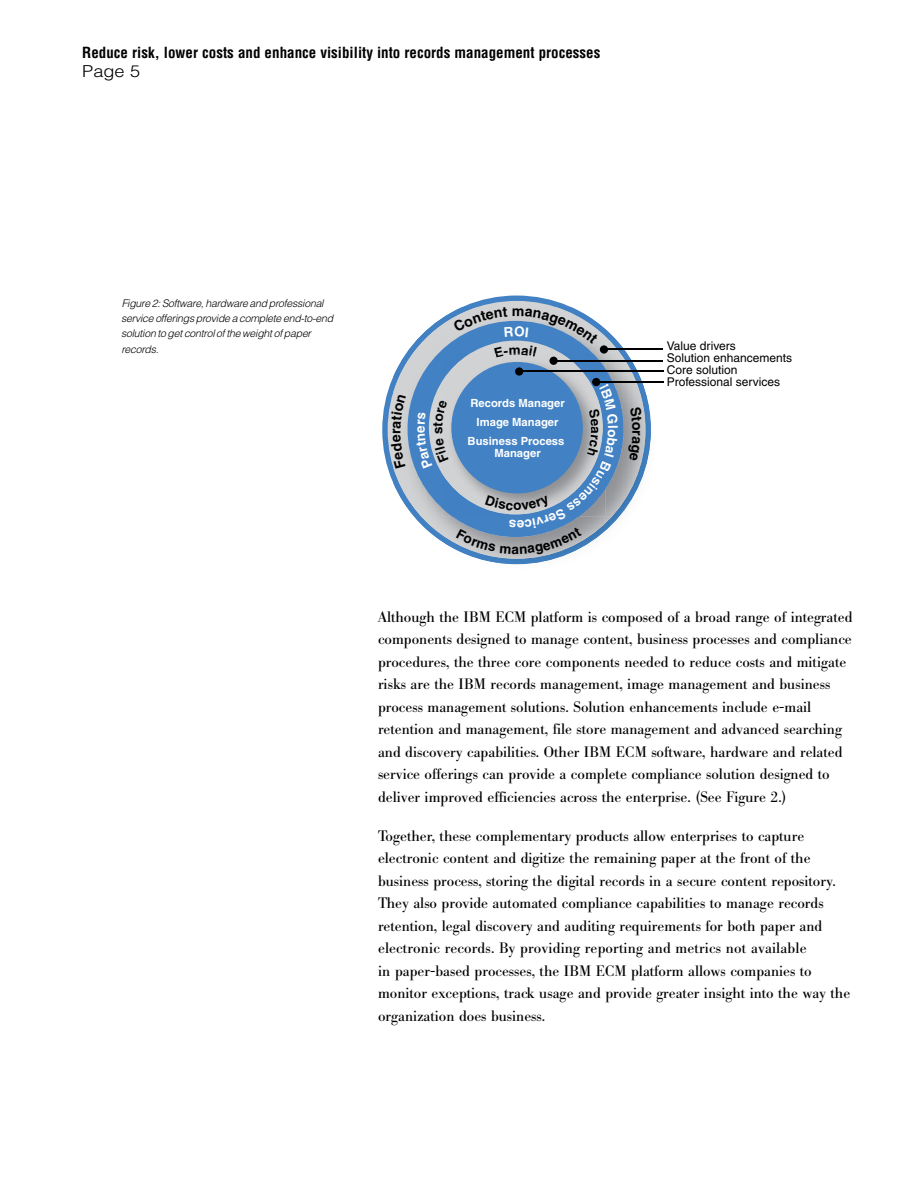
<style>
.page{position:relative;width:918px;height:1188px;background:#fff}
.page>*{position:absolute;margin:0;border:0;box-sizing:border-box;transform-origin:0 0}
.t1{font:300 16.5px "Helvetica";color:#000;scale:1.1 1}
.t2{font:15px/22.5px "Bodoni BE";color:#000}
.t3{font:700 condensed 15px "Helvetica";color:#000}
.t4{font:700 14.25px "Helvetica";color:#000}
.t5{font:700 14.1px "Helvetica";color:#000}
.t6{font:700 13.5px "Helvetica";color:#000}
.t7{font:12px/12px "Helvetica";color:#000}
.t8{font:700 11.25px/18.9px "Helvetica";color:#fff;text-align:center}
.t9{font:italic 300 10.5px/15px "Helvetica";letter-spacing:-.02em;color:#000}
</style>
<div class="page">
<img style="left:480px;top:348px;width:171px;height:216px">
<img style="left:394px;top:311px;width:252px;height:248px">
<div style="left:408px;top:321px;width:216px;height:216px;background:#4281c3;border-radius:50%"></div>
<img style="left:443px;top:354px;width:160px;height:160px">
<div style="left:451px;top:362px;width:132px;height:131px;background:#4281c3;border-radius:50%"></div>
<hr style="left:605px;top:349px;width:58px;height:1px;background:#000">
<div style="left:600px;top:345px;width:8px;height:9px;background:#000;border-radius:50%"></div>
<hr style="left:597px;top:381px;width:66px;height:2px;background:#000">
<div style="left:592px;top:378px;width:8px;height:8px;background:#000;border-radius:50%"></div>
<hr style="left:554px;top:360px;width:109px;height:1px;background:#000">
<div style="left:549px;top:357px;width:9px;height:8px;background:#000;border-radius:50%"></div>
<hr style="left:520px;top:371px;width:143px;height:1px;background:#000">
<div style="left:515px;top:367px;width:8px;height:9px;background:#000;border-radius:50%"></div>
<svg style="left:391px;top:435px;width:15px;height:34px"></svg>
<svg style="left:392px;top:394px;width:14px;height:35px"></svg>
<svg style="left:630px;top:407px;width:12px;height:23px"></svg>
<svg style="left:628px;top:436px;width:12px;height:25px"></svg>
<svg style="left:428px;top:400px;width:21px;height:69px"></svg>
<svg style="left:453px;top:307px;width:145px;height:50px"></svg>
<svg style="left:456px;top:384px;width:162px;height:171px"></svg>
<p class="t3" style="left:82px;top:43px;width:520px">Reduce risk, lower costs and enhance visibility into records management processes</p>
<p class="t1" style="left:82px;top:61px;width:54px">Page 5</p>
<p class="t9" style="left:121px;top:295px;width:214px">Figure 2: Software, hardware and professional service offerings provide a complete end-to-end solution to get control of the weight of paper</p>
<p class="t9" style="left:121px;top:342px;width:39px">records.</p>
<p class="t8" style="left:468px;top:394px;width:99px">Records Manager<br>Image Manager<br>Business Process</p>
<p class="t8" style="left:494px;top:443px;width:48px">Manager</p>
<p class="t5" style="left:387px;top:434px;width:7px;rotate:-90deg">r</p>
<p class="t4" style="left:646px;top:430px;width:7px;rotate:90deg">r</p>
<p class="t7" style="left:667px;top:340px;width:127px">Value drivers<br>Solution enhancements<br>Core solution<br>Professional services</p>
<p class="t6" style="left:512px;top:541px;width:9px">a</p>
<p class="t2" style="left:378px;top:606px;width:476px">Although the IBM ECM platform is composed of a broad range of integrated components designed to manage content, business processes and compliance procedures, the three core components needed to reduce costs and mitigate risks are the IBM records management, image management and business process management solutions. Solution enhancements include e-mail retention and management, file store management and advanced searching and discovery capabilities. Other IBM ECM software, hardware and related service offerings can provide a complete compliance solution designed to deliver improved efficiencies across the enterprise. (See Figure 2.)</p>
<p class="t2" style="left:378px;top:825px;width:474px">Together, these complementary products allow enterprises to capture electronic content and digitize the remaining paper at the front of the business process, storing the digital records in a secure content repository.<br>They also provide automated compliance capabilities to manage records retention, legal discovery and auditing requirements for both paper and electronic records. By providing reporting and metrics not available<br>in paper-based processes, the IBM ECM platform allows companies to monitor exceptions, track usage and provide greater insight into the way the organization does business.</p>
</div>
